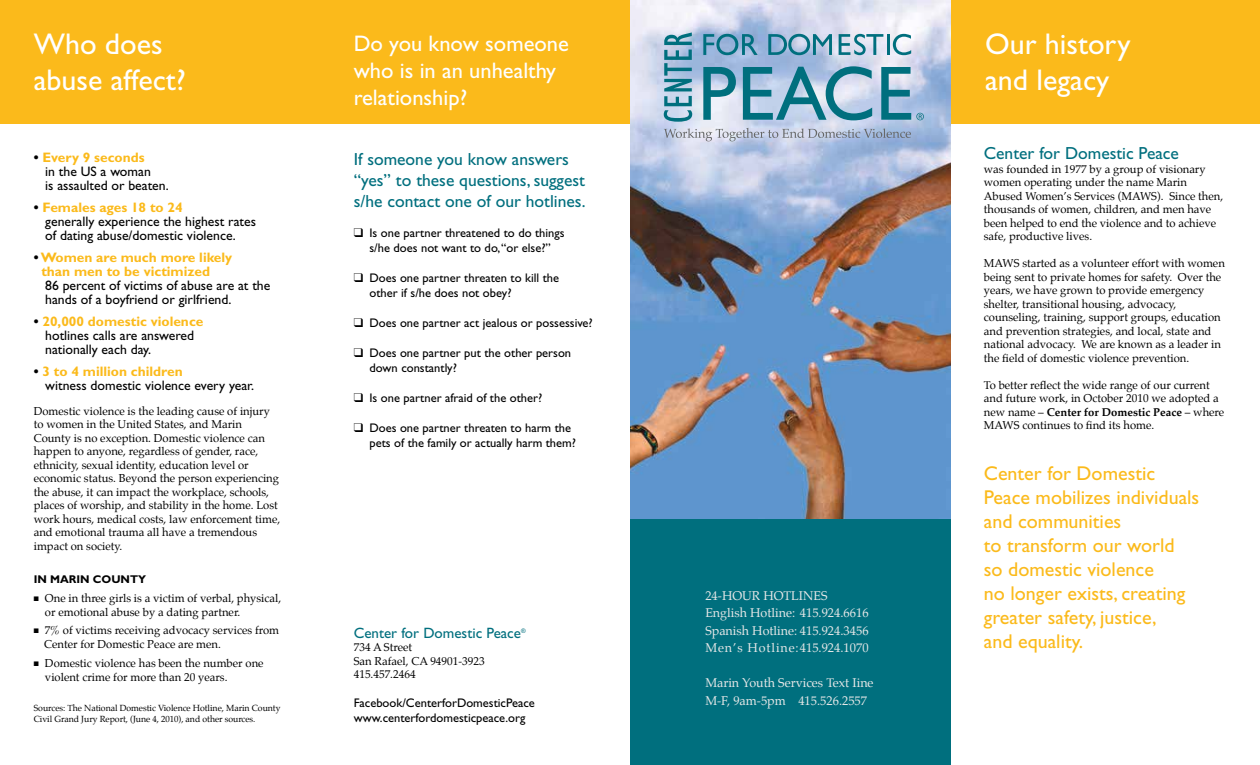
<style>
.page{position:relative;width:1260px;height:765px;background:#fff}
.page>*{position:absolute;margin:0;border:0;box-sizing:border-box;transform-origin:0 0}
.t1{font:30px/36px "Gill Sans";color:#fff}
.t2{font:22.5px/27px "Gill Sans";color:#fff}
.t3{font:20px/24px "Gill Sans";color:#fbba1b}
.t4{font:17.5px/21px "Gill Sans";color:#006f7e}
.t5{font:15px "Gill Sans";color:#006f7e}
.t6{font:13.75px/13.8px "Gill Sans";color:#000}
.t7{font:700 13.75px/13.8px "Gill Sans";color:#fbba1b}
.t8{font:12.5px/15px "Gill Sans";color:#000}
.t9{font:12.5px/17.5px "Palatino";color:#e7e8e8}
.t10{font:11.25px/13.5px "Palatino";color:#000}
.t11{font:700 11.25px "Gill Sans";color:#000}
.t12{font:8.75px/10.5px "Palatino";letter-spacing:-.005em;color:#000}
.t13{font:6.25px "Gill Sans";color:#006f7e}
.s1{font-weight:700}
.s2{font-weight:700;color:#fbba1b}
.s3{color:#000}
</style>
<div class="page">
<div style="left:630px;top:519px;width:321px;height:246px;background:#006f7e"></div>
<div style="left:0;top:0;width:1260px;height:124px;background:#fbba1b"></div>
<img style="left:630px;top:0;width:321px;height:519px">
<svg style="left:664px;top:128px;width:247px;height:13px"></svg>
<svg style="left:703px;top:34px;width:55px;height:21px"></svg>
<svg style="left:768px;top:34px;width:64px;height:21px"></svg>
<svg style="left:839px;top:34px;width:44px;height:21px"></svg>
<hr style="left:887px;top:34px;width:3px;height:21px;background:#006f7e">
<svg style="left:893px;top:34px;width:18px;height:21px"></svg>
<svg style="left:703px;top:67px;width:33px;height:53px"></svg>
<svg style="left:743px;top:66px;width:129px;height:54px"></svg>
<svg style="left:664px;top:32px;width:28px;height:90px"></svg>
<svg style="left:881px;top:67px;width:43px;height:53px"></svg>
<h1 class="t1" style="left:34px;top:26px;width:154px">Who does abuse affect?</h1>
<h2 class="t2" style="left:354px;top:29px;width:217px">Do you know someone who is in an unhealthy relationship?</h2>
<p class="t6" style="left:45px;top:151px;width:125px;text-indent:-11px"><span class="s1">•</span> <span class="s2">Every 9 seconds<br></span>in the US a woman<br>is assaulted or beaten.</p>
<p class="t6" style="left:45px;top:201px;width:212px;text-indent:-11px"><span class="s1">•</span> <span class="s2">Females ages 18 to 24<br></span>generally experience the highest rates of dating abuse/domestic violence.</p>
<p class="t7" style="left:41px;top:251px;width:192px;text-indent:-8px"><span class="s3">•</span> Women are much more likely than men to be victimized</p>
<p class="t6" style="left:45px;top:278px;width:227px">86 percent of victims of abuse are at the hands of a boyfriend or girlfriend.</p>
<p class="t6" style="left:45px;top:315px;width:160px;text-indent:-11px"><span class="s1">•</span> <span class="s2">20,000 domestic violence </span>hotlines calls are answered nationally each day.</p>
<p class="t6" style="left:45px;top:365px;width:211px;text-indent:-11px"><span class="s1">•</span> <span class="s2">3 to 4 million children<br></span>witness domestic violence every year.</p>
<p class="t10" style="left:34px;top:404px;width:248px">Domestic violence is the leading cause of injury to women in the United States, and Marin County is no exception. Domestic violence can happen to anyone, regardless of gender, race, ethnicity, sexual identity, education level or economic status. Beyond the person experiencing the abuse, it can impact the workplace, schools, places of worship, and stability in the home. Lost work hours, medical costs, law enforcement time, and emotional trauma all have a tremendous impact on society.</p>
<p class="t11" style="left:34px;top:573px;width:114px">IN MARIN COUNTY</p>
<p class="t10" style="left:45px;top:591px;width:238px;text-indent:-11px">■ One in three girls is a victim of verbal, physical, or emotional abuse by a dating partner.</p>
<p class="t10" style="left:44px;top:623px;width:236px;text-indent:-10px">■ 7% of victims receiving advocacy services from<br>Center for Domestic Peace are men.</p>
<p class="t10" style="left:45px;top:656px;width:220px;text-indent:-11px">■ Domestic violence has been the number one violent crime for more than 20 years.</p>
<p class="t12" style="left:34px;top:703px;width:248px">Sources: The National Domestic Violence Hotline, Marin County<br>Civil Grand Jury Report, (June 4, 2010), and other sources.</p>
<h3 class="t4" style="left:354px;top:149px;width:233px">If someone you know answers “yes” to these questions, suggest s/he contact one of our hotlines.</h3>
<p class="t8" style="left:354px;top:225px;width:212px;text-align:center">❑ Is one partner threatened to do things s/he does not want to do, “or else?”</p>
<p class="t8" style="left:370px;top:270px;width:191px;text-indent:-16px">❑ Does one partner threaten to kill the other if s/he does not obey?</p>
<p class="t8" style="left:354px;top:315px;width:241px">❑ Does one partner act jealous or possessive?</p>
<p class="t8" style="left:370px;top:345px;width:203px;text-indent:-16px">❑ Does one partner put the other person down constantly?</p>
<p class="t8" style="left:354px;top:390px;width:190px">❑ Is one partner afraid of the other?</p>
<p class="t8" style="left:370px;top:420px;width:208px;text-indent:-16px">❑ Does one partner threaten to harm the pets of the family or actually harm them?</p>
<h3 class="t5" style="left:354px;top:624px;width:169px">Center for Domestic Peace</h3>
<p class="t13" style="left:521px;top:627px;width:6px">®</p>
<p class="t10" style="left:354px;top:640px;width:132px">734 A Street<br>San Rafael, CA 94901-3923<br>415.457.2464</p>
<p class="t8" style="left:354px;top:695px;width:183px">Facebook/CenterforDomesticPeace www.centerfordomesticpeace.org</p>
<p class="t9" style="left:705px;top:587px;width:165px">24-HOUR HOTLINES<br>English Hotline: 415.924.6616<br>Spanish Hotline: 415.924.3456<br>Men’s Hotline:415.924.1070</p>
<p class="t9" style="left:705px;top:674px;width:170px">Marin Youth Services Text Iine<br>M-F, 9am-5pm 415.526.2557</p>
<h1 class="t1" style="left:985px;top:26px;width:147px">Our history and legacy</h1>
<h3 class="t4" style="left:984px;top:143px;width:197px">Center for Domestic Peace</h3>
<p class="t10" style="left:984px;top:162px;width:241px">was founded in 1977 by a group of visionary women operating under the name Marin Abused Women’s Services (MAWS). Since then, thousands of women, children, and men have been helped to end the violence and to achieve safe, productive lives.</p>
<p class="t10" style="left:984px;top:257px;width:243px">MAWS started as a volunteer effort with women being sent to private homes for safety. Over the years, we have grown to provide emergency shelter, transitional housing, advocacy, counseling, training, support groups, education and prevention strategies, and local, state and national advocacy. We are known as a leader in the field of domestic violence prevention.</p>
<p class="t10" style="left:984px;top:378px;width:242px">To better reflect the wide range of our current and future work, in October 2010 we adopted a new name – <span class="s1">Center for Domestic Peace</span> – where MAWS continues to find its home.</p>
<h3 class="t3" style="left:984px;top:462px;width:217px">Center for Domestic<br>Peace mobilizes individuals and communities<br>to transform our world<br>so domestic violence<br>no longer exists, creating greater safety, justice,<br>and equality.</h3>
</div>
